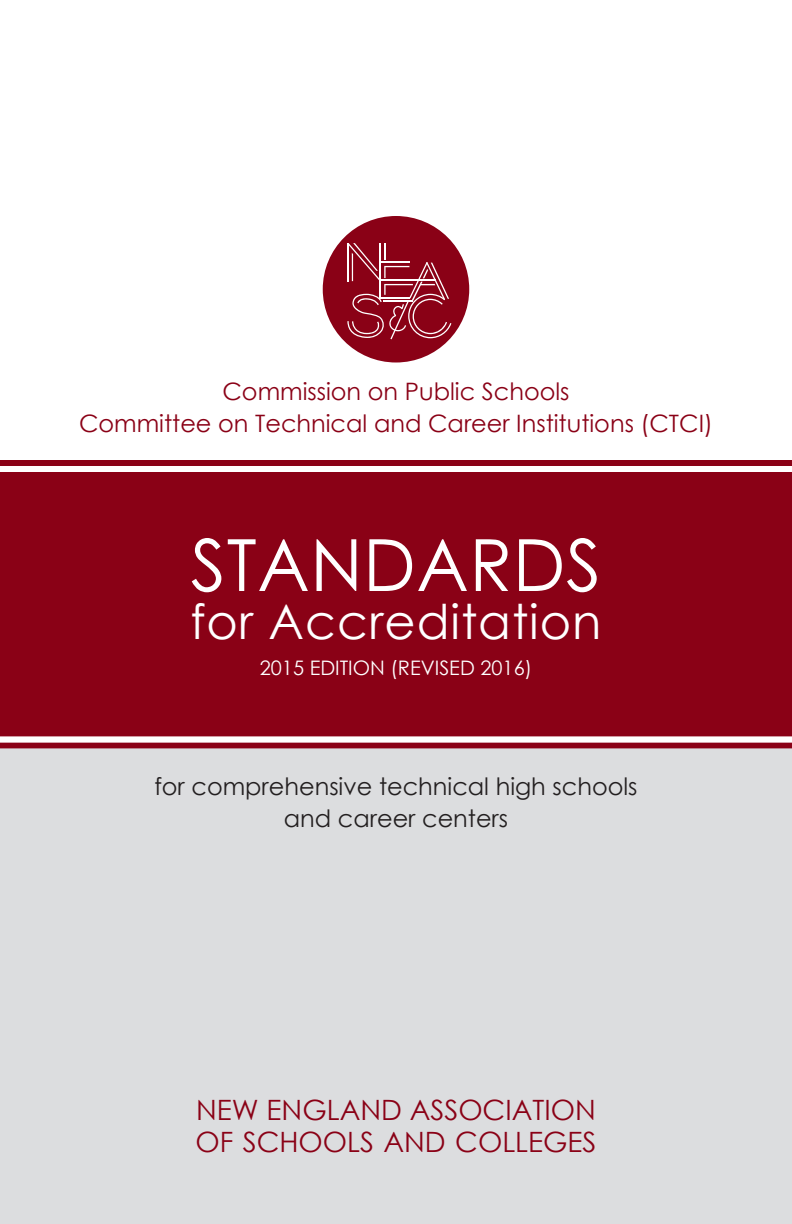
<style>
.page{position:relative;width:792px;height:1224px;background:#fff}
.page>*{position:absolute;margin:0;border:0;box-sizing:border-box;transform-origin:0 0}
.t1{font:72px "Century Gothic";letter-spacing:.01em;color:#fff}
.t2{font:48px "Century Gothic";letter-spacing:.02em;color:#fff}
.t3{font:28px/32px "Century Gothic";color:#8a0116}
.t4{font:24px/32px "Century Gothic";color:#8a0116;text-align:center}
.t5{font:24px/32px "Century Gothic";color:#231f20;text-align:center}
.t6{font:20px "Century Gothic";color:#fff}
</style>
<div class="page">
<div style="left:0;top:745px;width:792px;height:479px;background:#dcdddf"></div>
<div style="left:0;top:460px;width:792px;height:6px;background:#8a0116"></div>
<div style="left:0;top:742px;width:792px;height:6px;background:#8a0116"></div>
<div style="left:0;top:469px;width:792px;height:268px;background:#8a0116"></div>
<div style="left:0;top:466px;width:792px;height:6px;background:#fff"></div>
<div style="left:0;top:736px;width:792px;height:6px;background:#fff"></div>
<div style="left:324px;top:217px;width:144px;height:144px;background:#8a0116;border-radius:50%"></div>
<div style="left:323px;top:216px;width:146px;height:147px;border:3px solid #8a0116;border-radius:50%"></div>
<svg style="left:347px;top:243px;width:104px;height:96px"></svg>
<p class="t4" style="left:79px;top:375px;width:635px">Commission on Public Schools<br>Committee on Technical and Career Institutions (CTCI)</p>
<h1 class="t1" style="left:191px;top:515px;width:412px">STANDARDS</h1>
<h2 class="t2" style="left:191px;top:588px;width:413px">for Accreditation</h2>
<p class="t6" style="left:260px;top:654px;width:274px">2015 EDITION (REVISED 2016)</p>
<p class="t5" style="left:154px;top:770px;width:485px">for comprehensive technical high schools and career centers</p>
<p class="t3" style="left:195px;top:1094px;width:403px">NEW ENGLAND ASSOCIATION<br>OF SCHOOLS AND COLLEGES</p>
</div>
